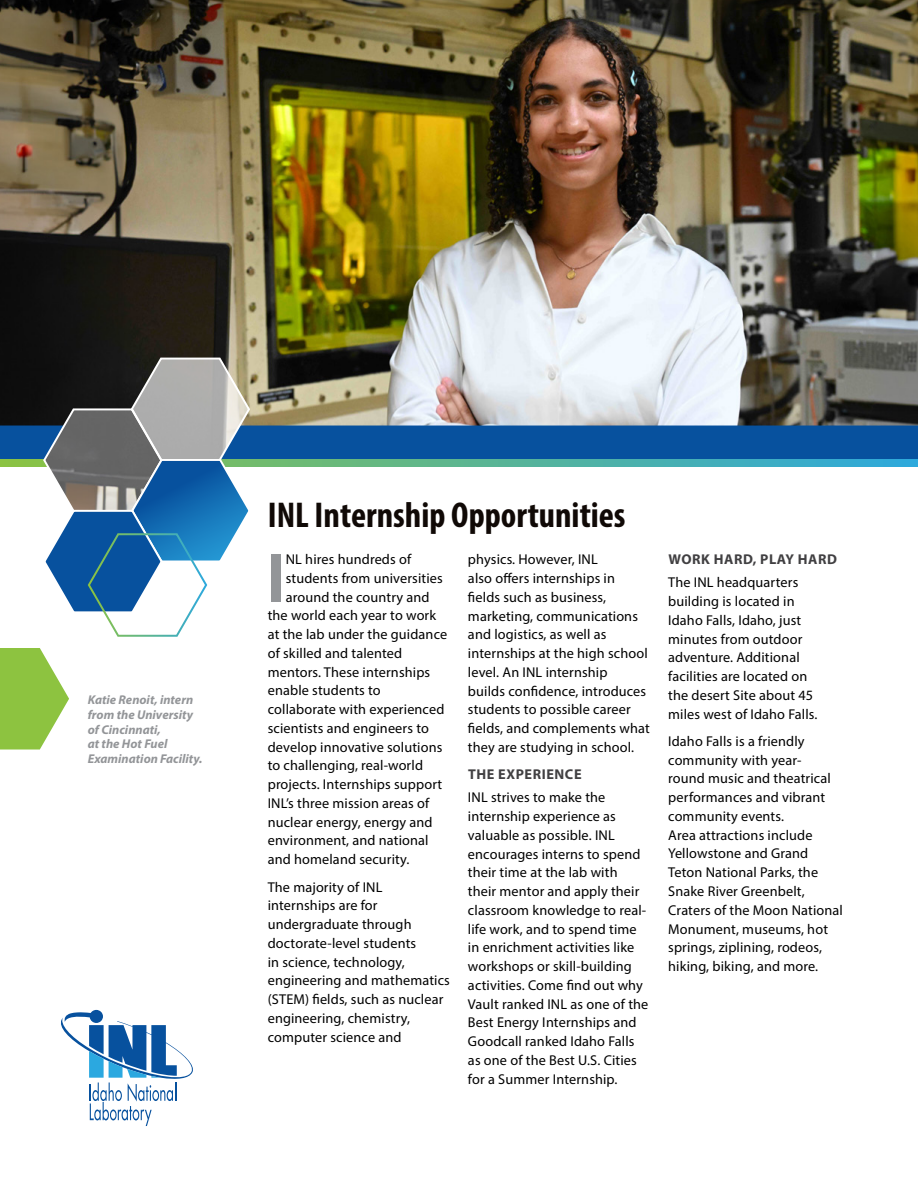
<style>
.page{position:relative;width:918px;height:1188px;background:#fff}
.page>*{position:absolute;margin:0;border:0;box-sizing:border-box;transform-origin:0 0}
.t1{font:700 condensed 69.9px "Myriad Pro";color:#939598}
.t2{font:700 condensed 36px "Myriad Pro";color:#100906}
.t3{font:14.25px/18.8px "Myriad Pro";letter-spacing:.01em;color:#000}
.t4{font:700 14.25px "Myriad Pro";letter-spacing:.04em;color:#414042}
.t5{font:italic 700 12.75px/15px "Myriad Pro";color:#939598}
</style>
<div class="page">
<svg style="left:61px;top:1010px;width:132px;height:116px"></svg>
<img style="left:0;top:0;width:918px;height:467px">
<svg style="left:0;top:648px;width:69px;height:102px"></svg>
<svg style="left:42px;top:356px;width:210px;height:281px"></svg>
<p class="t5" style="left:88px;top:691px;width:116px">Katie Renoit, intern from the University of Cincinnati,<br>at the Hot Fuel<br>Examination Facility.</p>
<h2 class="t2" style="left:268px;top:492px;width:359px">INL Internship Opportunities</h2>
<h1 class="t1" style="left:268px;top:535px;width:19px">I</h1>
<p class="t3" style="left:286px;top:550px;width:127px">NL hires hundreds of</p>
<p class="t3" style="left:468px;top:550px;width:183px">physics. However, INL<br>also offers internships in fields such as business, marketing, communications and logistics, as well as internships at the high school level. An INL internship<br>builds confidence, introduces students to possible career fields, and complements what they are studying in school.</p>
<p class="t4" style="left:468px;top:765px;width:115px">THE EXPERIENCE</p>
<p class="t3" style="left:468px;top:788px;width:182px">INL strives to make the internship experience as valuable as possible. INL encourages interns to spend their time at the lab with their mentor and apply their classroom knowledge to real&shy;life work, and to spend time in enrichment activities like workshops or skill-building activities. Come find out why<br>Vault ranked INL as one of the<br>Best Energy Internships and<br>Goodcall ranked Idaho Falls as one of the Best U.S. Cities for a Summer Internship.</p>
<p class="t3" style="left:286px;top:569px;width:159px">students from universities</p>
<p class="t3" style="left:286px;top:587px;width:145px">around the country and</p>
<p class="t3" style="left:268px;top:606px;width:170px">the world each year to work</p>
<p class="t3" style="left:268px;top:625px;width:181px">at the lab under the guidance</p>
<p class="t3" style="left:268px;top:644px;width:136px">of skilled and talented</p>
<p class="t3" style="left:268px;top:662px;width:164px">mentors. These internships</p>
<p class="t3" style="left:268px;top:681px;width:115px">enable students to</p>
<p class="t3" style="left:268px;top:700px;width:178px">collaborate with experienced</p>
<p class="t3" style="left:268px;top:719px;width:163px">scientists and engineers to</p>
<p class="t3" style="left:268px;top:737px;width:176px">develop innovative solutions</p>
<p class="t3" style="left:268px;top:756px;width:157px">to challenging, real-world</p>
<p class="t3" style="left:268px;top:775px;width:176px">projects. Internships support</p>
<p class="t3" style="left:268px;top:794px;width:163px">INL’s three mission areas of</p>
<p class="t3" style="left:268px;top:812px;width:166px">nuclear energy, energy and</p>
<p class="t3" style="left:268px;top:831px;width:162px">environment, and national</p>
<p class="t3" style="left:268px;top:850px;width:143px">and homeland security.</p>
<p class="t3" style="left:268px;top:877px;width:184px">The majority of INL internships are for undergraduate through doctorate-level students<br>in science, technology, engineering and mathematics (STEM) fields, such as nuclear engineering, chemistry, computer science and</p>
<p class="t4" style="left:668px;top:550px;width:170px">WORK HARD, PLAY HARD</p>
<p class="t3" style="left:668px;top:573px;width:151px">The INL headquarters building is located in<br>Idaho Falls, Idaho, just minutes from outdoor adventure. Additional facilities are located on the desert Site about 45 miles west of Idaho Falls.</p>
<p class="t3" style="left:668px;top:732px;width:176px">Idaho Falls is a friendly community with year-<br>round music and theatrical performances and vibrant community events.<br>Area attractions include<br>Yellowstone and Grand<br>Teton National Parks, the<br>Snake River Greenbelt,<br>Craters of the Moon National<br>Monument, museums, hot springs, ziplining, rodeos, hiking, biking, and more.</p>
</div>
